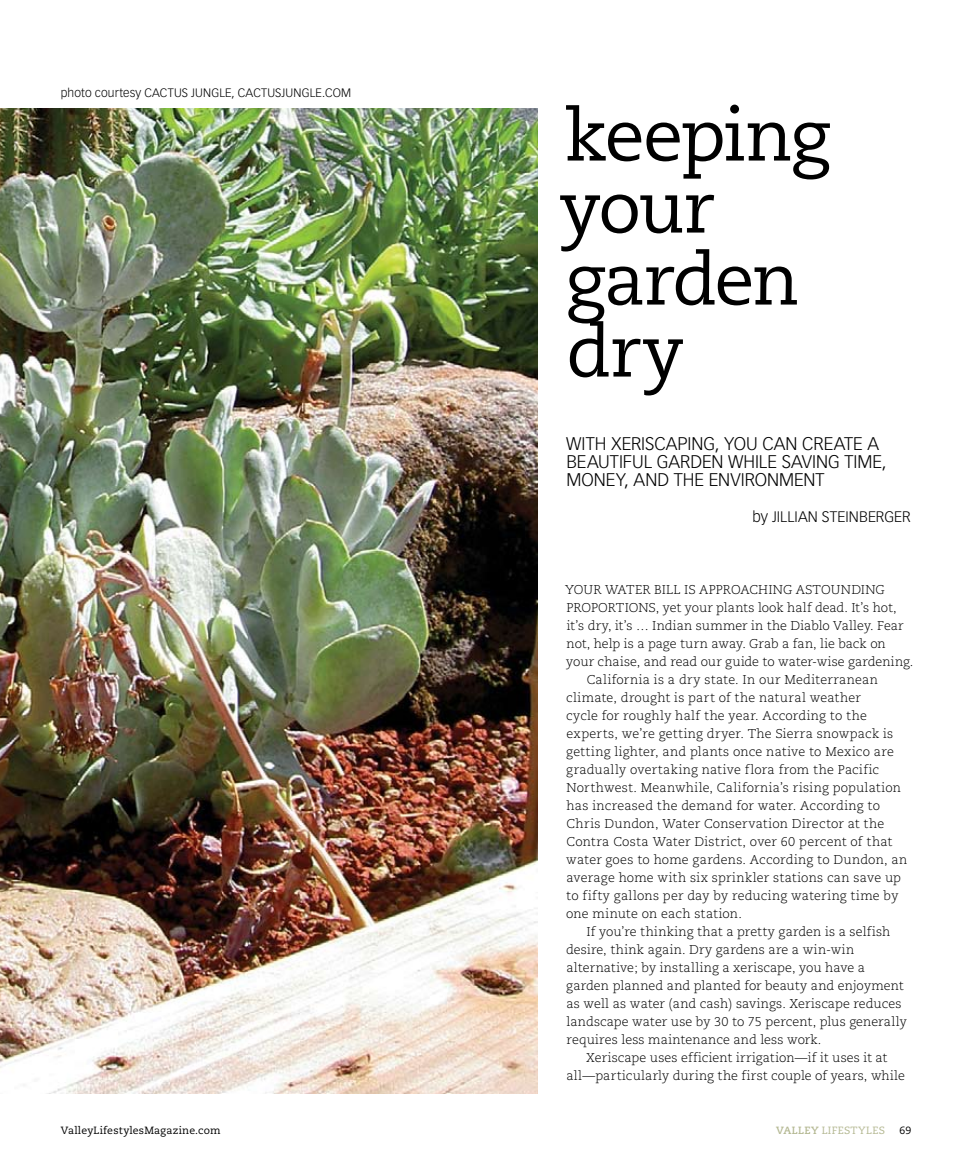
<style>
.page{position:relative;width:972px;height:1161px;background:#fff}
.page>*{position:absolute;margin:0;border:0;box-sizing:border-box;transform-origin:0 0}
.t1{font:72px/72px "Caecilia";letter-spacing:-.035em;color:#000}
.t2{font:300 18px/18px "Vectora LH";color:#000}
.t3{font:300 15px "Vectora LH";letter-spacing:.01em;color:#000}
.t4{font:300 12.75px "Caecilia";color:#000}
.t5{font:300 12.75px "Caecilia";letter-spacing:.04em;color:#000}
.t6{font:300 12px "Vectora LH";letter-spacing:.015em;color:#000}
.t7{font:10.5px "Caecilia";letter-spacing:.015em;color:#000}
.t8{font:10.5px "Caecilia";letter-spacing:.03em;color:#b4b892}
.s1{font-weight:700}
</style>
<div class="page">
<img style="left:0;top:108px;width:538px;height:986px">
<p class="t6" style="left:61px;top:86px;width:93px">PHOTO COURTESY CAC</p>
<p class="t6" style="left:168px;top:86px;width:79px">TUS JUNGLE, CAC</p>
<p class="t6" style="left:261px;top:86px;width:74px">TUSJUNGLE.COM</p>
<h1 class="t1" style="left:559px;top:101px;width:271px">keeping your garden dry</h1>
<h2 class="t2" style="left:566px;top:435px;width:315px">WITH XERISCAPING, YOU CAN CREATE A<br>BEAUTI FUL GARDEN WHI LE SAVING</h2>
<h2 class="t2" style="left:845px;top:453px;width:44px">TIME,</h2>
<h2 class="t2" style="left:566px;top:471px;width:248px">MONEY, AND TH E ENVIRONMENT</h2>
<p class="t3" style="left:753px;top:508px;width:151px">BY JILLIAN STEINBERGER</p>
<p class="t4" style="left:565px;top:582px;width:321px">Your water bill is approaching astounding</p>
<p class="t4" style="left:566px;top:600px;width:332px">proportions, yet your plants look half dead. It’s hot,</p>
<p class="t4" style="left:567px;top:618px;width:339px">it’s dry, it’s … Indian summer in the Diablo Valley. Fear</p>
<p class="t4" style="left:567px;top:636px;width:321px">not, help is a page turn away. Grab a fan, lie back on</p>
<p class="t4" style="left:566px;top:654px;width:349px">your chaise, and read our guide to water-wise gardening.</p>
<p class="t4" style="left:587px;top:672px;width:293px">California is a dry state. In our Mediterranean</p>
<p class="t4" style="left:566px;top:690px;width:296px">climate, drought is part of the natural weather</p>
<p class="t4" style="left:566px;top:708px;width:302px">cycle for roughly half the year. According to the</p>
<p class="t4" style="left:566px;top:726px;width:329px">experts, we’re getting dryer. The Sierra snowpack is</p>
<p class="t4" style="left:566px;top:744px;width:329px">getting lighter, and plants once native to Mexico are</p>
<p class="t5" style="left:566px;top:762px;width:314px">gradually overtaking native flora from the Pacific</p>
<p class="t4" style="left:567px;top:780px;width:336px">Northwest. Meanwhile, California’s rising population</p>
<p class="t4" style="left:566px;top:798px;width:315px">has increased the demand for water. According to</p>
<p class="t4" style="left:567px;top:816px;width:319px">Chris Dundon, Water Conservation Director at the</p>
<p class="t4" style="left:567px;top:834px;width:327px">Contra Costa Water District, over 60 percent of that</p>
<p class="t4" style="left:566px;top:852px;width:343px">water goes to home gardens. According to Dundon, an</p>
<p class="t4" style="left:566px;top:870px;width:336px">average home with six sprinkler stations can save up</p>
<p class="t4" style="left:566px;top:888px;width:334px">to fifty gallons per day by reducing watering time by</p>
<p class="t4" style="left:566px;top:906px;width:177px">one minute on each station.</p>
<p class="t4" style="left:587px;top:924px;width:305px">If you’re thinking that a pretty garden is a selfish</p>
<p class="t4" style="left:566px;top:942px;width:290px">desire, think again. Dry gardens are a win-win</p>
<p class="t4" style="left:566px;top:960px;width:300px">alternative; by installing a xeriscape, you have a</p>
<p class="t4" style="left:566px;top:978px;width:339px">garden planned and planted for beauty and enjoyment</p>
<p class="t4" style="left:566px;top:996px;width:337px">as well as water (and cash) savings. Xeriscape reduces</p>
<p class="t4" style="left:566px;top:1014px;width:342px">landscape water use by 30 to 75 percent, plus generally</p>
<p class="t4" style="left:567px;top:1032px;width:256px">requires less maintenance and less work.</p>
<p class="t4" style="left:586px;top:1050px;width:303px">Xeriscape uses efficient irrigation—if it uses it at</p>
<p class="t4" style="left:566px;top:1068px;width:340px">all—particularly during the first couple of years, while</p>
<p class="t7" style="left:61px;top:1124px;width:161px">ValleyLifestylesMagazine.com</p>
<p class="t8" style="left:776px;top:1124px;width:109px"><span class="s1">VALLEY</span> lifestyles</p>
<p class="t7" style="left:900px;top:1124px;width:13px">69</p>
</div>
